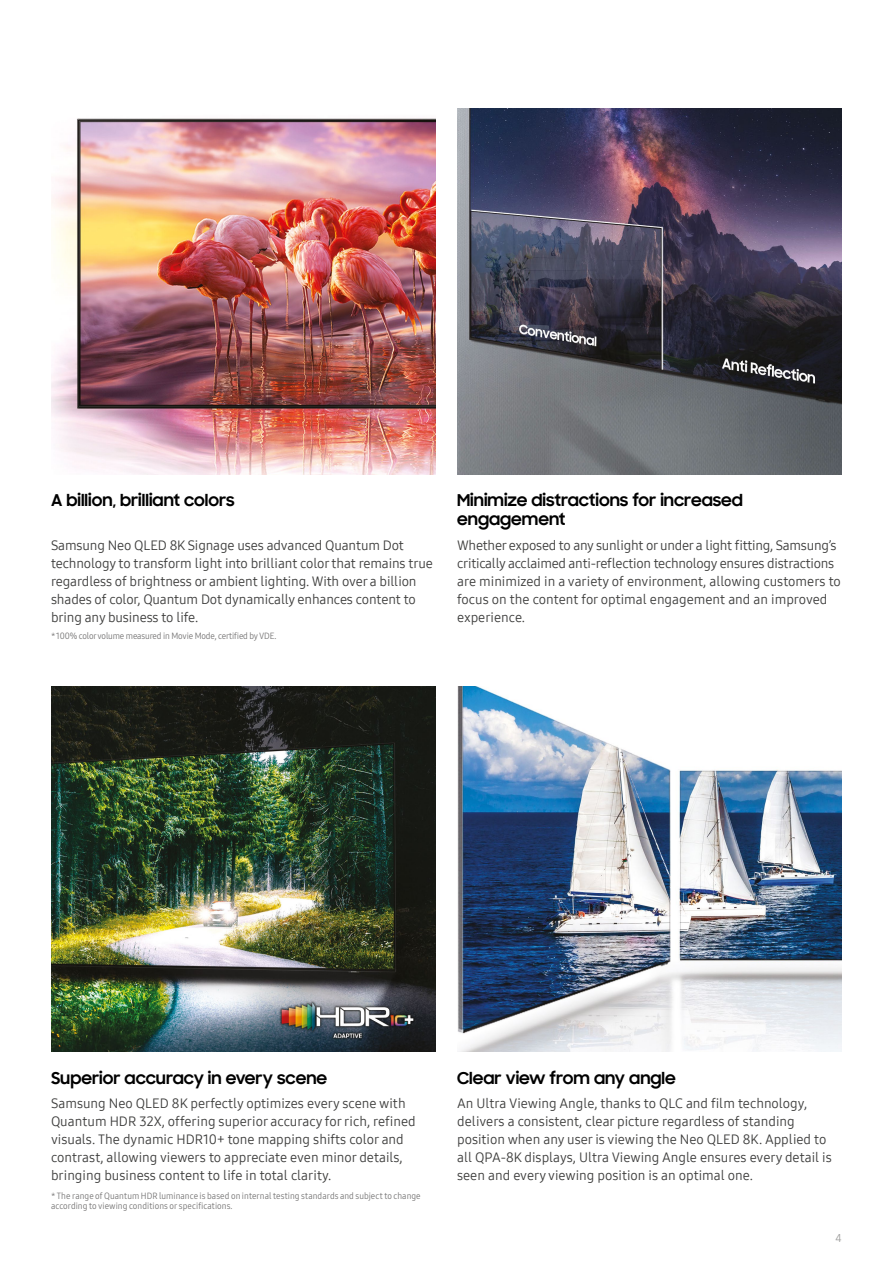
<style>
.page{position:relative;width:893px;height:1263px;background:#fff}
.page>*{position:absolute;margin:0;border:0;box-sizing:border-box;transform-origin:0 0}
.t1{font:700 16.5px/19.5px "Samsung Sharp Sans";color:#000}
.t2{font:13.5px/18px "Samsung One 400";color:#3c3c3b}
.t3{font:13.5px/18px "Samsung One 400";letter-spacing:-.02em;color:#3c3c3b}
.t4{font:11.25px "Samsung One 400";color:#9d9d9c}
.t5{font:9px/10.5px "Samsung One 400 C";letter-spacing:.005em;color:#767575}
.t6{font:9px "Samsung One 400 C";letter-spacing:-.015em;color:#767575}
</style>
<div class="page">
<img style="left:51px;top:686px;width:385px;height:366px">
<img style="left:457px;top:686px;width:385px;height:366px">
<img style="left:51px;top:118px;width:385px;height:356px">
<img style="left:457px;top:108px;width:385px;height:366px">
<img style="left:279px;top:1000px;width:136px;height:41px">
<p class="t1" style="left:51px;top:489px;width:185px">A billion, brilliant colors</p>
<p class="t2" style="left:51px;top:536px;width:384px">Samsung Neo QLED 8K Signage uses advanced Quantum Dot technology to transform light into brilliant color that remains true regardless of brightness or ambient lighting. With over a billion shades of color, Quantum Dot dynamically enhances content to bring any business to life.</p>
<p class="t6" style="left:51px;top:630px;width:227px">* 100% color volume measured in Movie Mode, certified by VDE.</p>
<p class="t1" style="left:457px;top:489px;width:287px">Minimize distractions for increased engagement</p>
<p class="t3" style="left:457px;top:536px;width:385px">Whether exposed to any sunlight or under a light fitting, Samsung’s critically acclaimed anti-reflection technology ensures distractions are minimized in a variety of environment, allowing customers to focus on the content for optimal engagement and an improved experience.</p>
<p class="t1" style="left:51px;top:1067px;width:278px">Superior accuracy in every scene</p>
<p class="t2" style="left:51px;top:1094px;width:366px">Samsung Neo QLED 8K perfectly optimizes every scene with Quantum HDR 32X, offering superior accuracy for rich, refined visuals. The dynamic HDR10+ tone mapping shifts color and contrast, allowing viewers to appreciate even minor details, bringing business content to life in total clarity.</p>
<p class="t5" style="left:51px;top:1190px;width:371px">* The range of Quantum HDR luminance is based on internal testing standards and subject to change according to viewing conditions or specifications.</p>
<p class="t1" style="left:457px;top:1067px;width:220px">Clear view from any angle</p>
<p class="t2" style="left:457px;top:1094px;width:376px">An Ultra Viewing Angle, thanks to QLC and film technology, delivers a consistent, clear picture regardless of standing position when any user is viewing the Neo QLED 8K. Applied to all QPA-8K displays, Ultra Viewing Angle ensures every detail is seen and every viewing position is an optimal one.</p>
<p class="t4" style="left:836px;top:1230px;width:8px">4</p>
</div>
